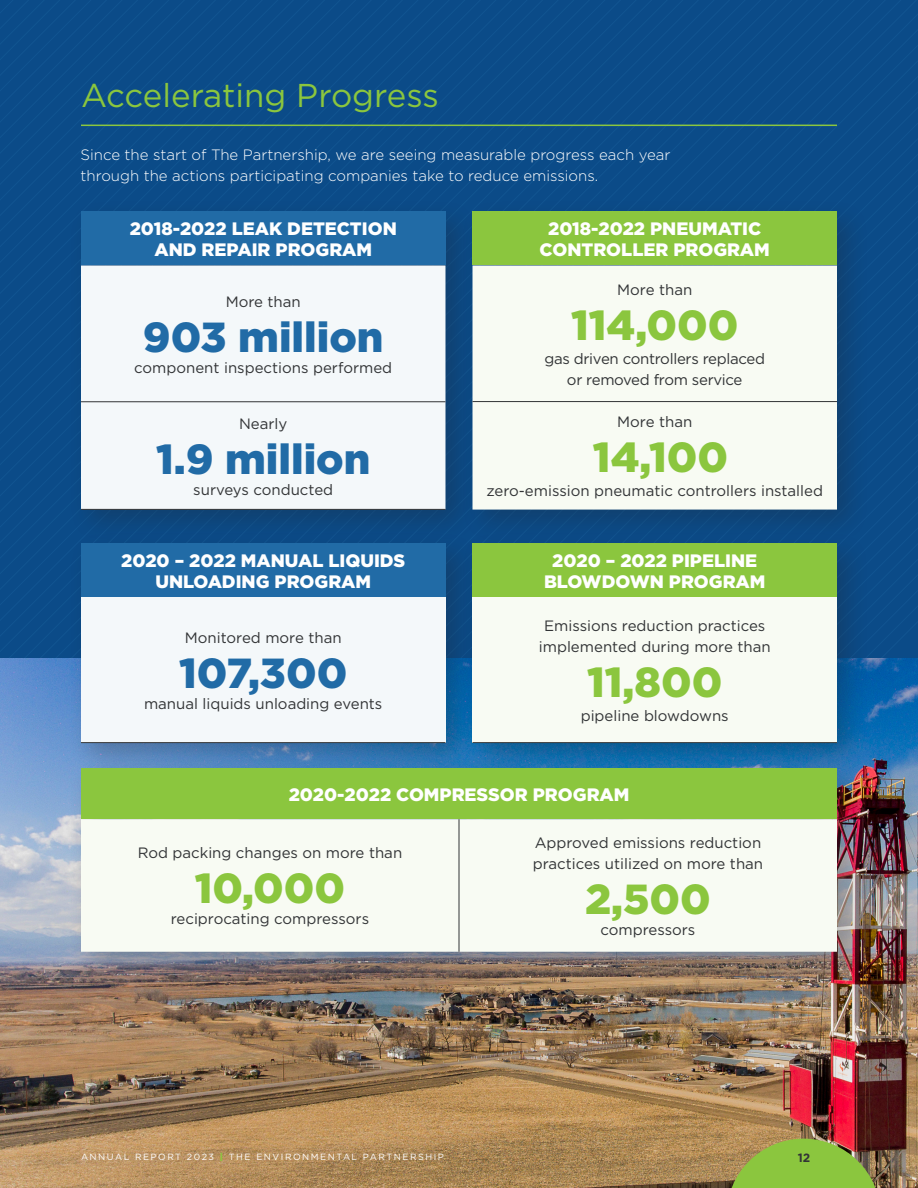
<style>
.page{position:relative;width:918px;height:1188px;background:#fff}
.page>*{position:absolute;margin:0;border:0;box-sizing:border-box;transform-origin:0 0}
.t1{font:900 42px "Gotham";color:#8bc63e}
.t2{font:900 42px "Gotham";color:#216ba6}
.t3{font:33px "Gotham";color:#8bc63e}
.t4{font:900 18px/21px "Gotham";color:#fff;text-align:center}
.t5{font:15px/21px "Gotham";color:#323436;text-align:center}
.Body{font:300 15px/21px "Gotham";color:#fff}
.t6{font:15px/21px "Gotham";letter-spacing:-.02em;color:#323436;text-align:center}
.t7{font:700 12px "Gotham";color:#323436}
.t8{font:9px "Gotham";letter-spacing:.17em;color:#fff}
.s1{font-weight:900;color:#8bc63e}
</style>
<div class="page">
<div style="left:0;top:0;width:918px;height:659px;background:#0b4b88"></div>
<img style="left:0;top:659px;width:918px;height:529px">
<div style="left:69px;top:199px;width:410px;height:344px;background:#231f20;opacity:.25"></div>
<div style="left:81px;top:212px;width:365px;height:54px;background:#216ba6"></div>
<div style="left:81px;top:266px;width:365px;height:243px;background:#f4f8fa"></div>
<hr style="left:81px;top:509px;width:365px;height:1px;background:#323436">
<hr style="left:81px;top:402px;width:365px;height:1px;background:#323436">
<div style="left:69px;top:531px;width:410px;height:245px;background:#231f20;opacity:.25"></div>
<div style="left:81px;top:543px;width:365px;height:54px;background:#216ba6"></div>
<div style="left:81px;top:597px;width:365px;height:146px;background:#f4f8fa"></div>
<hr style="left:81px;top:742px;width:365px;height:1px;background:#323436">
<div style="left:460px;top:199px;width:410px;height:344px;background:#231f20;opacity:.25"></div>
<div style="left:472px;top:212px;width:365px;height:54px;background:#8bc63e"></div>
<div style="left:472px;top:266px;width:365px;height:244px;background:#f8fbf3"></div>
<hr style="left:472px;top:401px;width:365px;height:1px;background:#323436">
<div style="left:460px;top:531px;width:410px;height:245px;background:#231f20;opacity:.25"></div>
<div style="left:472px;top:543px;width:365px;height:54px;background:#8bc63e"></div>
<div style="left:472px;top:597px;width:365px;height:146px;background:#f8fbf3"></div>
<hr style="left:472px;top:742px;width:365px;height:1px;background:#323436">
<div style="left:69px;top:757px;width:801px;height:228px;background:#231f20;opacity:.25"></div>
<div style="left:81px;top:769px;width:756px;height:50px;background:#8bc63e"></div>
<div style="left:81px;top:819px;width:756px;height:133px;background:#f8fbf3"></div>
<hr style="left:459px;top:819px;width:1px;height:133px;background:#323436">
<hr style="left:81px;top:125px;width:756px;height:1px;background:#8bc63e">
<img style="left:726px;top:1139px;width:155px;height:49px">
<p class="t3" style="left:81px;top:75px;width:359px">Accelerating Progress</p>
<p class="Body" style="left:81px;top:144px;width:591px">Since the start of The Partnership, we are seeing measurable progress each year through the actions participating companies take to reduce emissions.</p>
<p class="t4" style="left:130px;top:218px;width:269px">2018-2022 LEAK DETECTION<br>AND REPAIR PROGRAM</p>
<p class="t5" style="left:226px;top:291px;width:77px">More than</p>
<p class="t2" style="left:143px;top:308px;width:242px">903 million</p>
<p class="t5" style="left:134px;top:357px;width:259px">component inspections performed</p>
<p class="t4" style="left:540px;top:218px;width:232px">2018-2022 PNEUMATIC<br>CONTROLLER PROGRAM</p>
<p class="t5" style="left:617px;top:278px;width:77px">More than</p>
<p class="t1" style="left:571px;top:296px;width:169px">114,000</p>
<p class="t6" style="left:544px;top:347px;width:222px">gas driven controllers replaced or removed from service</p>
<p class="t5" style="left:617px;top:411px;width:77px">More than</p>
<p class="t1" style="left:593px;top:428px;width:137px">14,100</p>
<p class="t5" style="left:486px;top:480px;width:338px">zero-emission pneumatic controllers installed</p>
<p class="t5" style="left:239px;top:412px;width:50px">Nearly</p>
<p class="t2" style="left:156px;top:430px;width:216px">1.9 million</p>
<p class="t5" style="left:193px;top:478px;width:141px">surveys conducted</p>
<p class="t4" style="left:121px;top:550px;width:286px">2020 – 2022 MANUAL LIQUIDS<br>UNLOADING PROGRAM</p>
<p class="t5" style="left:185px;top:627px;width:158px">Monitored more than</p>
<p class="t2" style="left:179px;top:644px;width:170px">107,300</p>
<p class="t5" style="left:144px;top:693px;width:240px">manual liquids unloading events</p>
<p class="t4" style="left:544px;top:550px;width:223px">2020 – 2022 PIPELINE<br>BLOWDOWN PROGRAM</p>
<p class="t5" style="left:539px;top:615px;width:233px">Emissions reduction practices implemented during more than</p>
<p class="t1" style="left:587px;top:653px;width:137px">11,800</p>
<p class="t5" style="left:581px;top:705px;width:149px">pipeline blowdowns</p>
<p class="t4" style="left:289px;top:784px;width:342px">2020-2022 COMPRESSOR PROGRAM</p>
<p class="t5" style="left:138px;top:842px;width:266px">Rod packing changes on more than</p>
<p class="t1" style="left:195px;top:860px;width:152px">10,000</p>
<p class="t5" style="left:171px;top:908px;width:200px">reciprocating compressors</p>
<p class="t5" style="left:533px;top:832px;width:232px;text-align:left">Approved emissions reduction practices utilized on more than</p>
<p class="t1" style="left:585px;top:870px;width:127px">2,500</p>
<p class="t5" style="left:601px;top:919px;width:96px">compressors</p>
<p class="t8" style="left:81px;top:1151px;width:364px">ANNUAL REPORT 2023 <span class="s1">|</span> THE ENVIRONMENTAL PARTNERSHIP</p>
<p class="t7" style="left:798px;top:1150px;width:14px">12</p>
</div>
